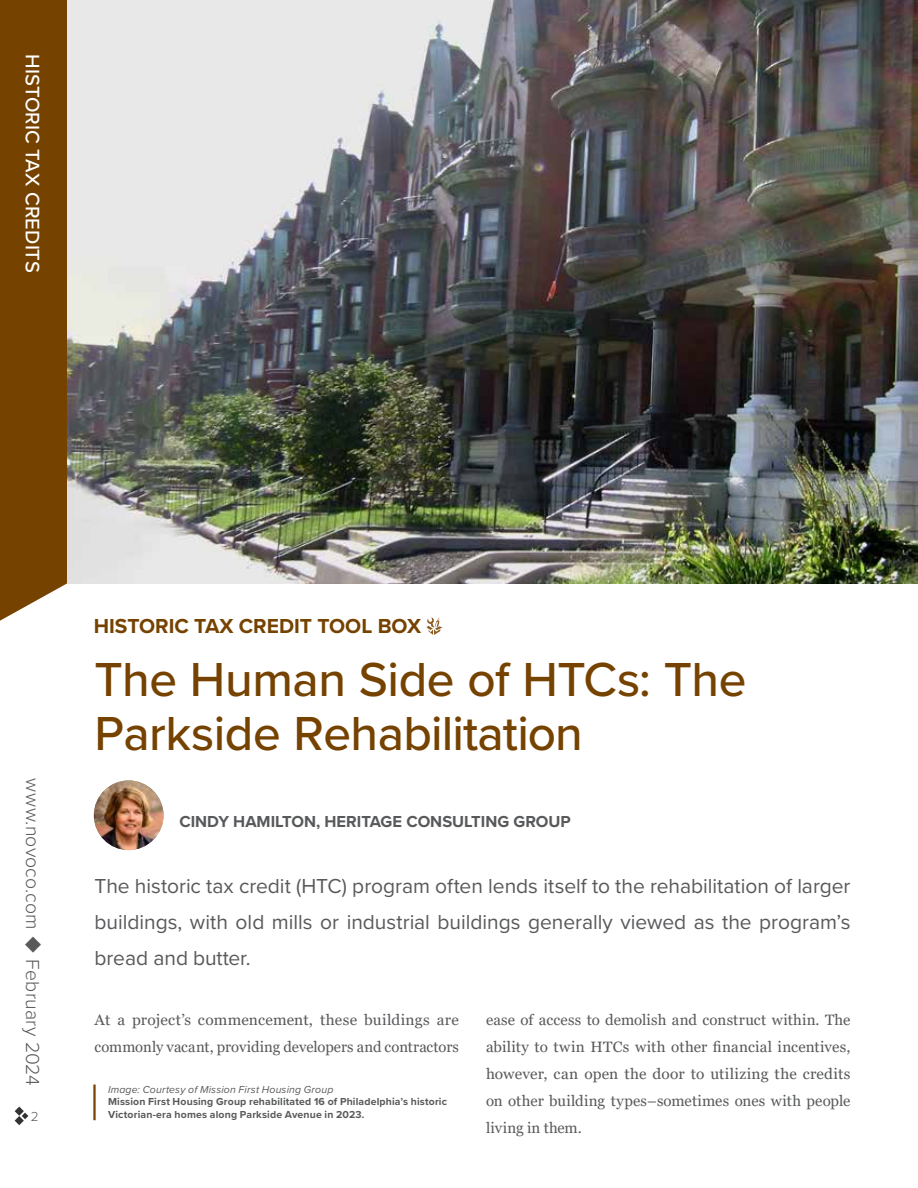
<style>
.page{position:relative;width:918px;height:1188px;background:#fff}
.page>*{position:absolute;margin:0;border:0;box-sizing:border-box;transform-origin:0 0}
.t1{font:500 49.5px/54px "Proxima Nova";letter-spacing:-.01em;color:#754200}
.t2{font:21px/36px "Proxima Nova";color:#58595b;text-align:justify}
.t3{font:700 21px "Proxima Nova";color:#754200}
.t4{font:500 20.25px "Proxima Nova";letter-spacing:.005em;color:#fff}
.t5{font:300 19.5px "Proxima Nova";letter-spacing:.005em;color:#58595b}
.t6{font:700 16.5px "Proxima Nova";color:#58595b}
.t7{font:15px/27px "Georgia";letter-spacing:.005em;color:#58595b}
.t8{font:300 13.5px "Proxima Nova";color:#58595b}
.t9{font:700 10.5px/12.6px "Proxima Nova";letter-spacing:.015em;color:#58595b}
.t10{font:italic 10.5px "Proxima Nova";letter-spacing:.015em;color:#58595b}
</style>
<div class="page">
<svg style="left:15px;top:1107px;width:13px;height:18px"></svg>
<div style="left:0;top:0;width:68px;height:621px;background:#754200"></div>
<svg style="left:426px;top:617px;width:17px;height:18px"></svg>
<img style="left:94px;top:780px;width:70px;height:70px;border-radius:35px">
<img style="left:68px;top:0;width:850px;height:583px">
<hr style="left:93px;top:1085px;width:3px;height:35px;background:#754200">
<h3 class="t4" style="left:48px;top:54px;width:220px;rotate:90deg">HISTORIC TAX CREDITS</h3>
<h3 class="t5" style="left:47px;top:778px;width:309px;rotate:90deg">www.novoco.com ◆ February 2024</h3>
<p class="t8" style="left:31px;top:1107px;width:9px">2</p>
<h2 class="t3" style="left:94px;top:611px;width:329px">HISTORIC TAX CREDIT TOOL BOX</h2>
<h1 class="t1" style="left:94px;top:651px;width:654px">The Human Side of HTCs: The<br>Parkside Rehabilitation</h1>
<p class="t6" style="left:179px;top:809px;width:393px">CINDY HAMILTON, HERITAGE CONSULTING GROUP</p>
<h2 class="t2" style="left:94px;top:867px;width:758px">The historic tax credit (HTC) program often lends itself to the rehabilitation of larger buildings, with old mills or industrial buildings generally viewed as the program’s bread and butter.</h2>
<p class="t7" style="left:94px;top:1007px;width:366px">At a project’s commencement, these buildings are commonly vacant, providing developers and contractors</p>
<p class="t7" style="left:486px;top:1007px;width:366px;text-align:justify">ease of access to demolish and construct within. The ability to twin HTCs with other financial incentives, however, can open the door to utilizing the credits on other building types–sometimes ones with people living in them.</p>
<p class="t10" style="left:108px;top:1082px;width:227px">Image: Courtesy of Mission First Housing Group</p>
<p class="t9" style="left:108px;top:1095px;width:340px">Mission First Housing Group rehabilitated 16 of Philadelphia’s historic<br>Victorian-era homes along Parkside Avenue in 2023.</p>
</div>
